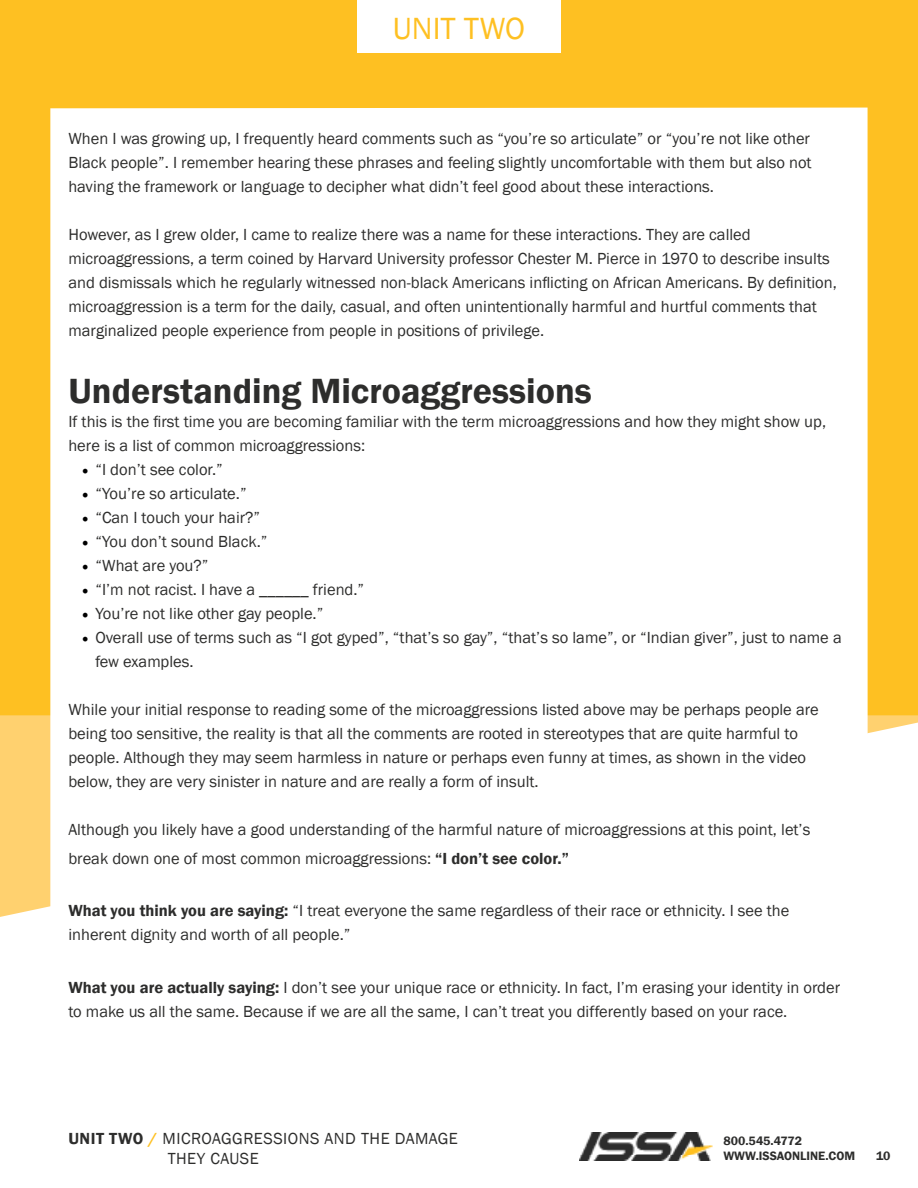
<style>
.page{position:relative;width:918px;height:1188px;background:#fff}
.page>*{position:absolute;margin:0;border:0;box-sizing:border-box;transform-origin:0 0}
.t1{font:600 36px "Franklin Gothic";color:#2d2d2c}
.t2{font:31.5px "Franklin Gothic";color:#fec022}
.t3{font:16.5px/24px "Franklin Gothic";color:#2d2d2c}
.t4{font:16.5px/19.5px "Franklin Gothic";letter-spacing:.03em;color:#2d2d2c}
.t5{font:600 12.45px/15px "Franklin Gothic";color:#2d2d2c}
.s1{font-family:"Minion Pro";font-size:18px;color:#000}
.s2{font-weight:600}
.s3{font-weight:600;color:#fec022}
</style>
<div class="page">
<div style="left:0;top:0;width:918px;height:716px;background:#fec022"></div>
<svg style="left:0;top:715px;width:918px;height:202px;fill:#ffd16f"></svg>
<div style="left:357px;top:0;width:204px;height:53px;background:#fff"></div>
<div style="left:47px;top:107px;width:824px;height:810px;background:#fff"></div>
<img style="left:580px;top:1132px;width:133px;height:28px">
<h2 class="t2" style="left:393px;top:9px;width:134px">UNIT TWO</h2>
<p class="t3" style="left:68px;top:127px;width:745px;text-align:justify">When I was growing up, I frequently heard comments such as “you’re so articulate” or “you’re not like other Black people”. I remember hearing these phrases and feeling slightly uncomfortable with them but also not having the framework or language to decipher what didn’t feel good about these interactions.</p>
<p class="t3" style="left:68px;top:223px;width:770px">However, as I grew older, I came to realize there was a name for these interactions. They are called microaggressions, a term coined by Harvard University professor Chester M. Pierce in 1970 to describe insults and dismissals which he regularly witnessed non-black Americans inflicting on African Americans. By definition, microaggression is a term for the daily, casual, and often unintentionally harmful and hurtful comments that marginalized people experience from people in positions of privilege.</p>
<h1 class="t1" style="left:68px;top:369px;width:525px">Understanding Microaggressions</h1>
<p class="t3" style="left:68px;top:410px;width:759px">If this is the first time you are becoming familiar with the term microaggressions and how they might show up, here is a list of common microaggressions:</p>
<p class="t3" style="left:82px;top:458px;width:142px"><span class="s1">•</span> “I don’t see color.”</p>
<p class="t3" style="left:82px;top:482px;width:166px"><span class="s1">•</span> “You’re so articulate.”</p>
<p class="t3" style="left:82px;top:506px;width:180px"><span class="s1">•</span> “Can I touch your hair?”</p>
<p class="t3" style="left:82px;top:530px;width:187px"><span class="s1">•</span> “You don’t sound Black.”</p>
<p class="t3" style="left:82px;top:554px;width:128px"><span class="s1">•</span> “What are you?”</p>
<p class="t3" style="left:82px;top:578px;width:284px"><span class="s1">•</span> “I’m not racist. I have a ______ friend.”</p>
<p class="t3" style="left:82px;top:602px;width:243px"><span class="s1">•</span> You’re not like other gay people.”</p>
<p class="t3" style="left:95px;top:626px;width:748px;text-indent:-14px"><span class="s1">•</span> Overall use of terms such as “I got gyped”, “that’s so gay”, “that’s so lame”, or “Indian giver”, just to name a few examples.</p>
<p class="t3" style="left:68px;top:698px;width:752px">While your initial response to reading some of the microaggressions listed above may be perhaps people are being too sensitive, the reality is that all the comments are rooted in stereotypes that are quite harmful to people. Although they may seem harmless in nature or perhaps even funny at times, as shown in the video below, they are very sinister in nature and are really a form of insult.</p>
<p class="t3" style="left:68px;top:816px;width:743px;line-height:28.5px">Although you likely have a good understanding of the harmful nature of microaggressions at this point, let’s break down one of most common microaggressions: <span class="s2">“I don’t see color.”</span></p>
<p class="t3" style="left:68px;top:899px;width:723px"><span class="s2">What you think you are saying:</span> “I treat everyone the same regardless of their race or ethnicity. I see the inherent dignity and worth of all people.”</p>
<p class="t3" style="left:68px;top:976px;width:773px"><span class="s2">What you are actually saying:</span> I don’t see your unique race or ethnicity. In fact, I’m erasing your identity in order to make us all the same. Because if we are all the same, I can’t treat you differently based on your race.</p>
<p class="t4" style="left:168px;top:1130px;width:292px;text-indent:-99px"><span class="s2">UNIT TWO</span> <span class="s3">/</span> MICROAGGRESSIONS AND THE DAMAGE<br>THEY CAUSE</p>
<p class="t5" style="left:723px;top:1133px;width:133px">800.545.4772<br>WWW.ISSAONLINE.COM</p>
<p class="t5" style="left:876px;top:1148px;width:16px">10</p>
</div>
